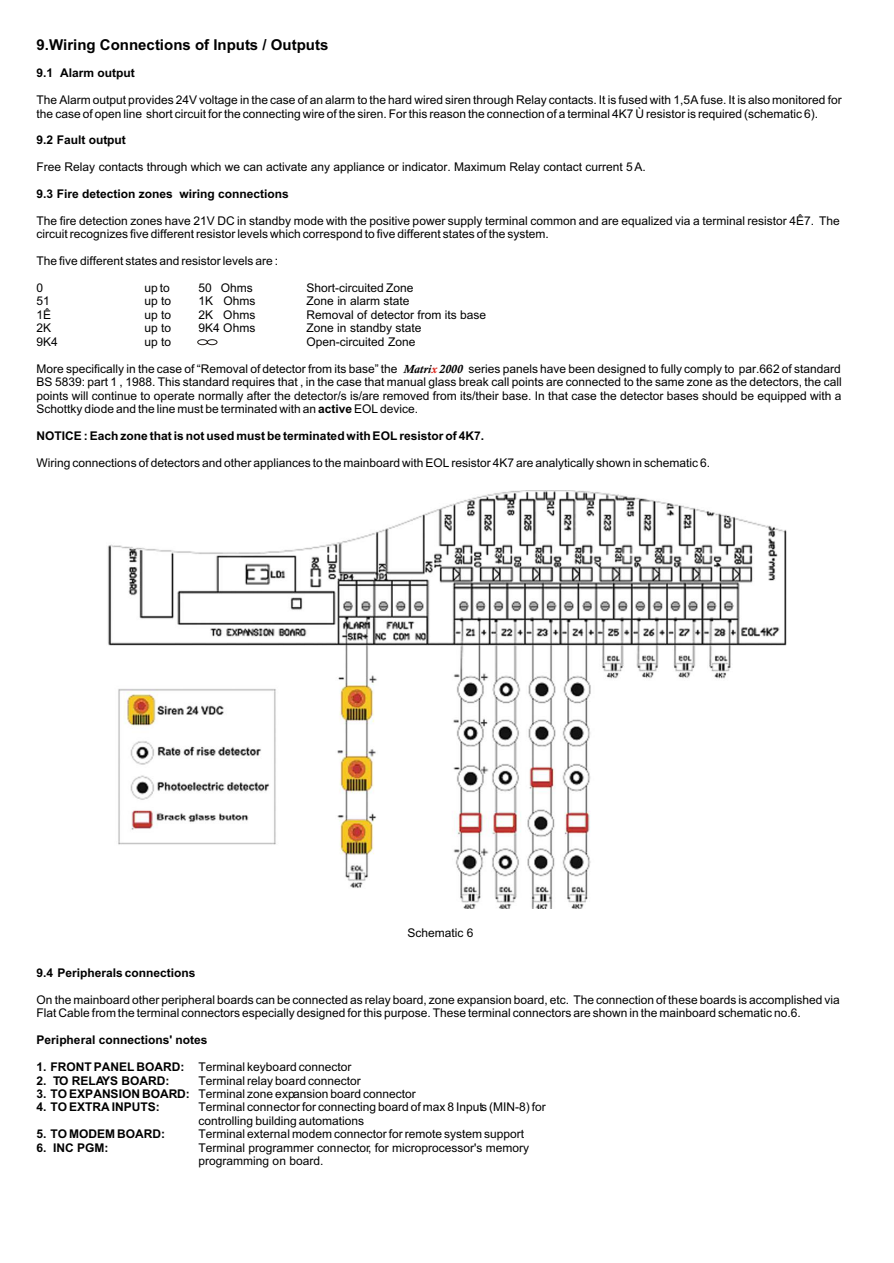
<style>
.page{position:relative;width:894px;height:1263px;background:#fff}
.page>*{position:absolute;margin:0;border:0;box-sizing:border-box;transform-origin:0 0}
.t1{font:700 15px "Arial";color:#000}
.t2{font:12px/13.4px "Arial";color:#000}
.t3{font:700 12px "Arial";color:#000}
.t4{font:italic 700 12px "Calisto";color:#d9261c}
.s1{font-family:"Calisto";font-weight:700;font-style:italic}
.s2{font-weight:700}
</style>
<div class="page">
<img style="left:108px;top:491px;width:679px;height:417px">
<svg style="left:197px;top:339px;width:20px;height:6px"></svg>
<p class="t1" style="left:37px;top:39px;width:293px">9.Wiring Connections of Inputs / Outputs</p>
<p class="t3" style="left:37px;top:69px;width:100px">9.1 Alarm output</p>
<p class="t2" style="left:37px;top:94px;width:807px">The Alarm output provides 24V voltage in the case of an alarm to the hard wired siren through Relay contacts. It is fused with 1,5 A fuse. It is also monitored for the case of open line short circuit for the connecting wire of the siren. For this reason the connection of a terminal 4K7 Ù resistor is required (schematic 6).</p>
<p class="t3" style="left:37px;top:136px;width:91px">9.2 Fault output</p>
<p class="t2" style="left:37px;top:161px;width:611px">Free Relay contacts through which we can activate any appliance or indicator. Maximum Relay contact current 5 A.</p>
<p class="t3" style="left:37px;top:189px;width:254px">9.3 Fire detection zones wiring connections</p>
<p class="t2" style="left:37px;top:215px;width:805px">The fire detection zones have 21V DC in standby mode with the positive power supply terminal common and are equalized via a terminal resistor 4Ê7. The circuit recognizes five different resistor levels which correspond to five different states of the system.</p>
<p class="t2" style="left:37px;top:255px;width:243px">The five different states and resistor levels are :</p>
<p class="t2" style="left:37px;top:282px;width:8px">0</p>
<p class="t2" style="left:145px;top:282px;width:27px">up to</p>
<p class="t2" style="left:199px;top:282px;width:56px">50 Ohms</p>
<p class="t2" style="left:307px;top:282px;width:108px">Short-circuited Zone</p>
<p class="t2" style="left:37px;top:296px;width:15px">51</p>
<p class="t2" style="left:145px;top:296px;width:28px">up to</p>
<p class="t2" style="left:199px;top:296px;width:58px">1K Ohms</p>
<p class="t2" style="left:307px;top:296px;width:104px">Zone in alarm state</p>
<p class="t2" style="left:37px;top:309px;width:16px">1Ê</p>
<p class="t2" style="left:145px;top:309px;width:28px">up to</p>
<p class="t2" style="left:199px;top:309px;width:58px">2K Ohms</p>
<p class="t2" style="left:307px;top:309px;width:181px">Removal of detector from its base</p>
<p class="t2" style="left:37px;top:322px;width:16px">2K</p>
<p class="t2" style="left:145px;top:322px;width:28px">up to</p>
<p class="t2" style="left:199px;top:322px;width:58px">9K4 Ohms</p>
<p class="t2" style="left:307px;top:322px;width:116px">Zone in standby state</p>
<p class="t2" style="left:37px;top:336px;width:23px">9K4</p>
<p class="t2" style="left:145px;top:336px;width:28px">up to</p>
<p class="t2" style="left:307px;top:336px;width:110px">Open-circuited Zone</p>
<p class="t2" style="left:37px;top:363px;width:807px;text-align:justify">More specifically in the case of “Removal of detector from its base” the <span class="s1">Matri 2000</span> series panels have been designed to fully comply to par.662 of standard BS 5839: part 1 , 1988. This standard requires that , in the case that manual glass break call points are connected to the same zone as the detectors, the call points will continue to operate normally after the detector/s is/are removed from its/their base. In that case the detector bases should be equipped with a Schottky diode and the line must be terminated with an <span class="s2">active</span> EOL device.</p>
<p class="t3" style="left:37px;top:431px;width:449px">NOTICE : Each zone that is not used must be terminated with EOL resistor of 4K7.</p>
<p class="t2" style="left:37px;top:457px;width:675px">Wiring connections of detectors and other appliances to the mainboard with EOL resistor 4K7 are analytically shown in schematic 6.</p>
<p class="t4" style="left:431px;top:364px;width:7px">x</p>
<p class="t2" style="left:408px;top:927px;width:68px">Schematic 6</p>
<p class="t3" style="left:37px;top:969px;width:160px">9.4 Peripherals connections</p>
<p class="t2" style="left:37px;top:994px;width:805px">On the mainboard other peripheral boards can be connected as relay board, zone expansion board, etc. The connection of these boards is accomplished via<br>Flat Cable from the terminal connectors especially designed for this purpose. These terminal connectors are shown in the mainboard schematic no.6.</p>
<p class="t3" style="left:37px;top:1036px;width:172px">Peripheral connections' notes</p>
<p class="t2" style="left:37px;top:1061px;width:316px"><span class="s2">1. FRONT PANEL BOARD:</span> Terminal keyboard connector</p>
<p class="t3" style="left:37px;top:1076px;width:134px">2. TO RELAYS BOARD:</p>
<p class="t2" style="left:199px;top:1075px;width:164px">Terminal relay board connector</p>
<p class="t2" style="left:37px;top:1088px;width:381px"><span class="s2">3. TO EXPANSION BOARD:</span> Terminal zone expansion board connector</p>
<p class="t3" style="left:37px;top:1103px;width:125px">4. TO EXTRA INPUTS:</p>
<p class="t2" style="left:199px;top:1102px;width:349px">Terminal connector for connecting board of max 8 Inputs (MIN-8) for controlling building automations</p>
<p class="t3" style="left:37px;top:1129px;width:130px">5. TO MODEM BOARD:</p>
<p class="t2" style="left:199px;top:1128px;width:327px">Terminal external modem connector for remote system support</p>
<p class="t3" style="left:37px;top:1143px;width:74px">6. INC PGM:</p>
<p class="t2" style="left:199px;top:1142px;width:332px">Terminal programmer connector, for microprocessor's memory programming on board.</p>
</div>
